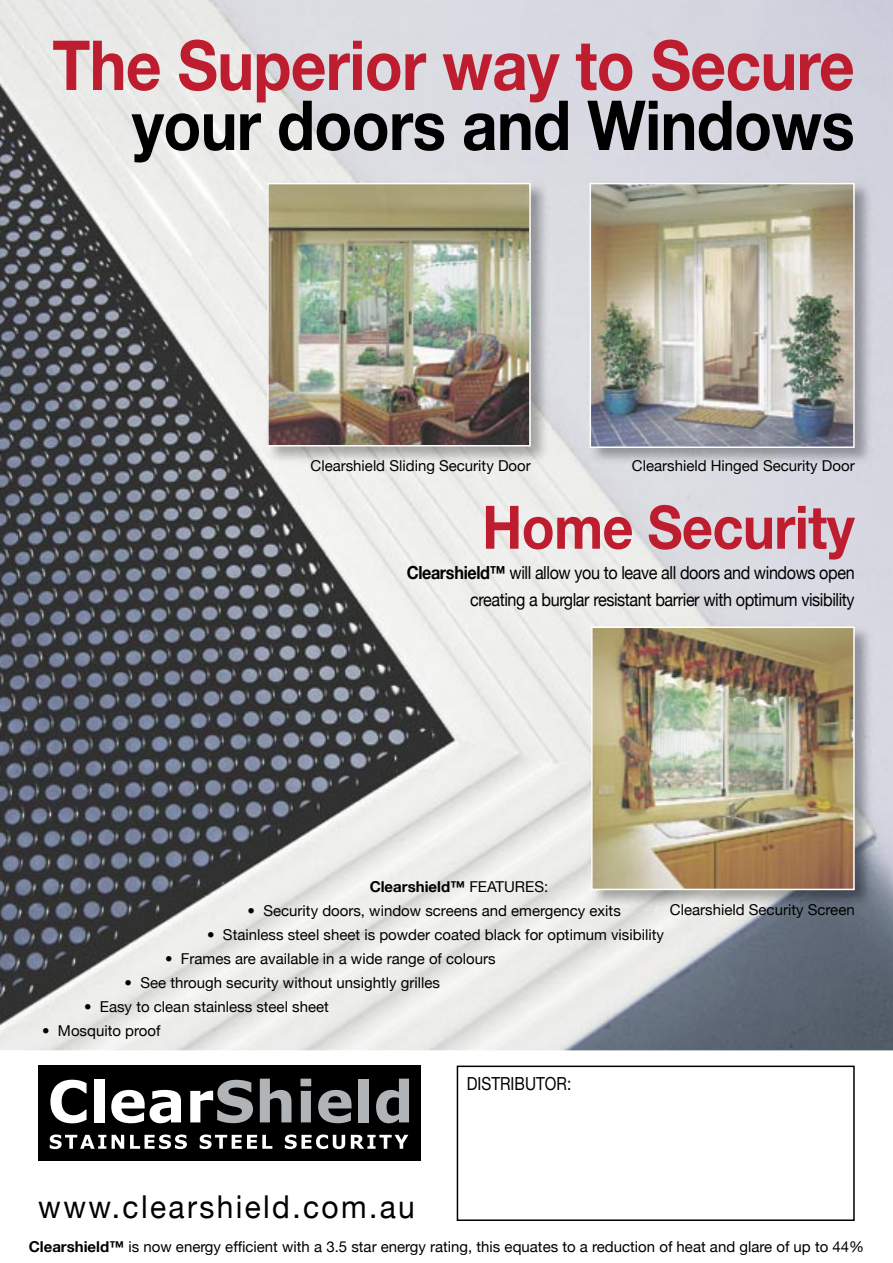
<style>
.page{position:relative;width:893px;height:1263px;background:#fff}
.page>*{position:absolute;margin:0;border:0;box-sizing:border-box;transform-origin:0 0}
.t1{font:700 69px "Helvetica Neue";letter-spacing:-.01em;color:#bd1d2f;scale:.9 1}
.t2{font:700 69px "Helvetica Neue";letter-spacing:-.01em;color:#000;scale:.9 1}
.t3{font:700 60px "Helvetica Neue";letter-spacing:-.01em;color:#bd1d2f;scale:.9 1}
.t4{font:31.5px "Helvetica Neue";letter-spacing:.08em;color:#000;scale:.95 1}
.t5{font:18px/27px "Helvetica Neue";letter-spacing:-.025em;color:#000;text-align:right;scale:.9 1}
.t6{font:18px "Helvetica Neue";color:#000;scale:.85 1}
.t7{font:15px "Helvetica Neue";color:#000}
.t8{font:700 15px "Helvetica Neue";color:#000}
.s1{font-weight:700}
.s2{font-weight:400}
</style>
<div class="page">
<img style="left:0;top:0;width:893px;height:1050px">
<img style="left:587px;top:180px;width:288px;height:288px">
<img style="left:591px;top:184px;width:261px;height:262px">
<hr style="left:590px;top:184px;width:1px;height:263px;background:#fff">
<hr style="left:590px;top:446px;width:264px;height:2px;background:#fff">
<hr style="left:853px;top:184px;width:2px;height:263px;background:#fff">
<hr style="left:590px;top:183px;width:264px;height:1px;background:#fff">
<img style="left:264px;top:180px;width:287px;height:286px">
<img style="left:269px;top:184px;width:259px;height:261px">
<hr style="left:267px;top:184px;width:2px;height:262px;background:#fff">
<hr style="left:268px;top:445px;width:262px;height:1px;background:#fff">
<hr style="left:529px;top:184px;width:2px;height:262px;background:#fff">
<hr style="left:268px;top:183px;width:262px;height:1px;background:#fff">
<img style="left:588px;top:624px;width:287px;height:286px">
<img style="left:593px;top:628px;width:260px;height:261px">
<hr style="left:591px;top:627px;width:2px;height:262px;background:#fff">
<hr style="left:592px;top:889px;width:262px;height:1px;background:#fff">
<hr style="left:853px;top:627px;width:2px;height:262px;background:#fff">
<hr style="left:592px;top:626px;width:262px;height:2px;background:#fff">
<hr style="left:457px;top:1066px;width:1px;height:154px;background:#000">
<hr style="left:457px;top:1219px;width:397px;height:2px;background:#000">
<hr style="left:853px;top:1066px;width:2px;height:154px;background:#000">
<hr style="left:457px;top:1065px;width:397px;height:2px;background:#000">
<div style="left:38px;top:1065px;width:382px;height:95px;background:#000"></div>
<svg style="left:50px;top:1134px;width:56px;height:15px"></svg>
<svg style="left:112px;top:1135px;width:12px;height:14px"></svg>
<svg style="left:130px;top:1134px;width:57px;height:15px"></svg>
<svg style="left:200px;top:1134px;width:72px;height:15px"></svg>
<svg style="left:285px;top:1134px;width:60px;height:15px"></svg>
<svg style="left:351px;top:1135px;width:57px;height:14px"></svg>
<svg style="left:50px;top:1080px;width:37px;height:43px"></svg>
<div style="left:94px;top:1079px;width:10px;height:43px;background:#fff"></div>
<svg style="left:111px;top:1090px;width:70px;height:33px"></svg>
<svg style="left:190px;top:1080px;width:63px;height:43px"></svg>
<svg style="left:260px;top:1079px;width:31px;height:43px"></svg>
<svg style="left:300px;top:1079px;width:11px;height:43px"></svg>
<svg style="left:318px;top:1090px;width:33px;height:33px"></svg>
<div style="left:359px;top:1079px;width:10px;height:43px;background:#b0b4b6"></div>
<svg style="left:376px;top:1079px;width:33px;height:44px"></svg>
<h1 class="t1" style="left:52px;top:23px;width:893px">The Superior way to Secure</h1>
<h1 class="t2" style="left:132px;top:83px;width:805px">your doors and Windows</h1>
<p class="t7" style="left:310px;top:457px;width:222px">Clearshield Sliding Security Door</p>
<p class="t7" style="left:632px;top:457px;width:224px">Clearshield Hinged Security Door</p>
<h2 class="t3" style="left:482px;top:490px;width:415px">Home Security</h2>
<p class="t5" style="left:407px;top:559px;width:499px"><span class="s1">Clearshield™</span> will allow you to leave all doors and windows open creating a burglar resistant barrier with optimum visibility</p>
<p class="t8" style="left:370px;top:877px;width:180px">Clearshield™ <span class="s2">FEATURES:</span></p>
<p class="t7" style="left:248px;top:902px;width:375px">• Security doors, window screens and emergency exits</p>
<p class="t7" style="left:207px;top:926px;width:458px">• Stainless steel sheet is powder coated black for optimum visibility</p>
<p class="t7" style="left:165px;top:950px;width:332px">• Frames are available in a wide range of colours</p>
<p class="t7" style="left:125px;top:974px;width:317px">• See through security without unsightly grilles</p>
<p class="t7" style="left:84px;top:998px;width:246px">• Easy to clean stainless steel sheet</p>
<p class="t7" style="left:42px;top:1022px;width:120px">• Mosquito proof</p>
<p class="t6" style="left:467px;top:1073px;width:124px">DISTRIBUTOR:</p>
<p class="t7" style="left:670px;top:900px;width:186px">Clearshield Security Screen</p>
<h3 class="t4" style="left:38px;top:1188px;width:398px">www.clearshield.com.au</h3>
<p class="t7" style="left:29px;top:1237px;width:837px"><span class="s1">Clearshield™</span> is now energy efficient with a 3.5 star energy rating, this equates to a reduction of heat and glare of up to 44%</p>
</div>
